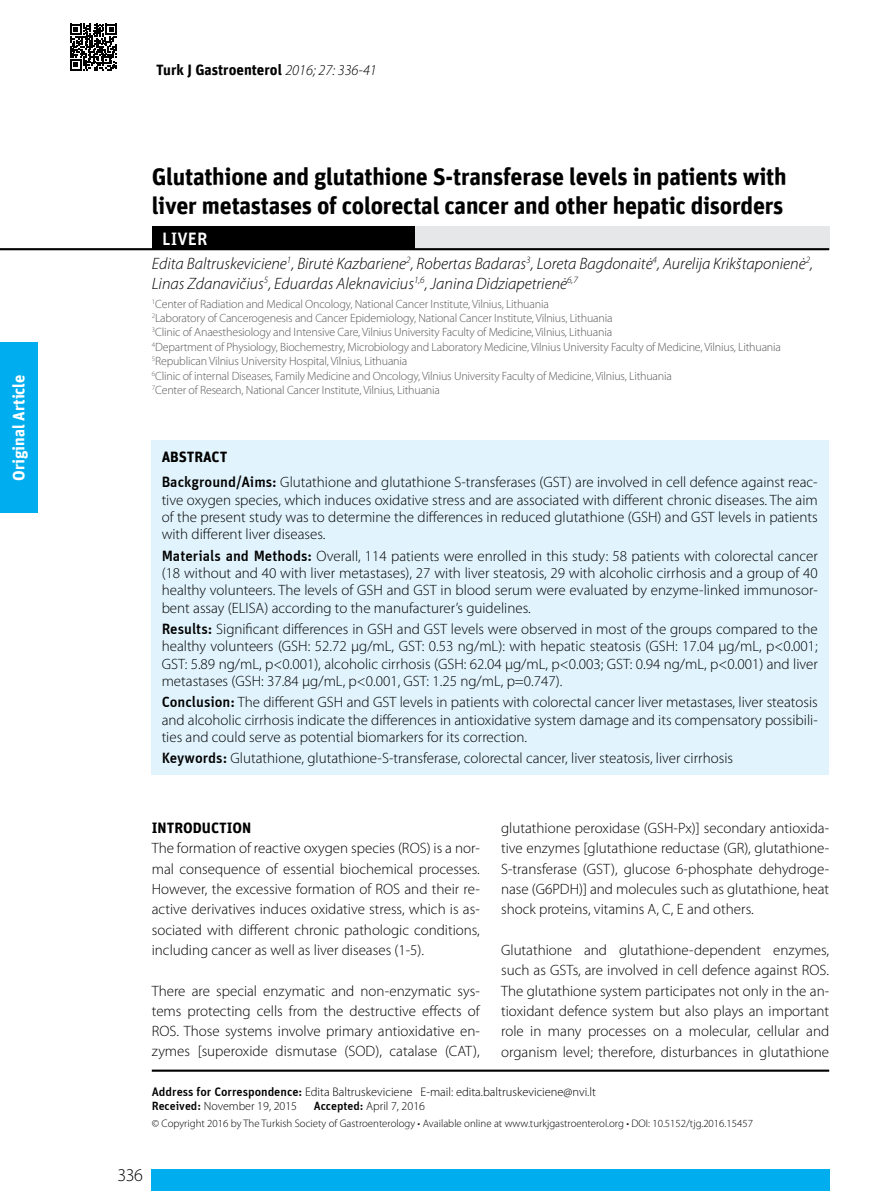
<style>
.page{position:relative;width:893px;height:1191px;background:#fff}
.page>*{position:absolute;margin:0;border:0;box-sizing:border-box;transform-origin:0 0}
.t1{font:700 24px/29.5px "Unit";letter-spacing:-.01em;color:#000}
.t2{font:500 18px "Unit";color:#fff}
.t3{font:300 18px "Myriad Pro";color:#000}
.t4{font:italic 300 16.5px/19.8px "Myriad Pro";color:#000}
.t5{font:700 16.5px "Unit";color:#fff}
.t6{font:300 15px/20.2px "Myriad Pro";color:#000;text-align:justify}
.t7{font:700 15px "Unit";color:#000}
.t8{font:300 12.45px "Myriad Pro";color:#000}
.t9{font:300 12px/14.4px "Myriad Pro";letter-spacing:-.015em;color:#58595b}
.t10{font:300 12px "Myriad Pro";color:#000}
.t11{font:300 10.95px "Myriad Pro";color:#000}
.s1{font-family:"Myriad Pro";font-weight:300;font-style:italic}
.s2{font-family:"Unit";font-weight:500}
</style>
<div class="page">
<div style="left:157px;top:226px;width:672px;height:24px;background:#e6e7e8"></div>
<hr style="left:0;top:248px;width:829px;height:2px;background:#000">
<svg style="left:70px;top:24px;width:47px;height:46px"></svg>
<hr style="left:152px;top:1069px;width:677px;height:2px;background:#000">
<div style="left:152px;top:226px;width:262px;height:24px;background:#000"></div>
<div style="left:151px;top:1169px;width:678px;height:22px;background:#00aeef"></div>
<div style="left:151px;top:440px;width:677px;height:335px;background:#e1f4fd"></div>
<div style="left:0;top:342px;width:37px;height:170px;background:#00aeef"></div>
<p class="t5" style="left:9px;top:481px;width:108px;rotate:-90deg">Original Article</p>
<p class="t7" style="left:156px;top:61px;width:222px">Turk J Gastroenterol <span class="s1">2016; 27: 336-41</span></p>
<h1 class="t1" style="left:152px;top:161px;width:636px">Glutathione and glutathione S-transferase levels in patients with liver metastases of colorectal cancer and other hepatic disorders</h1>
<p class="t4" style="left:152px;top:253px;width:663px">Edita Baltruskeviciene<sup>1</sup>, Birutė Kazbariene<sup>2</sup>, Robertas Badaras<sup>3</sup>, Loreta Bagdonaitė<sup>4</sup>, Aurelija Krikštaponienė<sup>2</sup>,<br>Linas Zdanavičius<sup>5</sup>, Eduardas Aleknavicius<sup>1,6</sup>, Janina Didziapetrienė<sup>6,7</sup></p>
<p class="t9" style="left:152px;top:296px;width:631px"><sup>1</sup>Center of Radiation and Medical Oncology, National Cancer Institute, Vilnius, Lithuania<br><sup>2</sup>Laboratory of Cancerogenesis and Cancer Epidemiology, National Cancer Institute, Vilnius, Lithuania<br><sup>3</sup>Clinic of Anaesthesiology and Intensive Care, Vilnius University Faculty of Medicine, Vilnius, Lithuania<br><sup>4</sup>Department of Physiology, Biochemestry, Microbiology and Laboratory Medicine, Vilnius University Faculty of Medicine, Vilnius, Lithuania <sup>5</sup>Republican Vilnius University Hospital, Vilnius, Lithuania<br><sup>6</sup>Clinic of internal Diseases, Family Medicine and Oncology, Vilnius University Faculty of Medicine, Vilnius, Lithuania<br><sup>7</sup>Center of Research, National Cancer Institute, Vilnius, Lithuania</p>
<p class="t2" style="left:162px;top:228px;width:47px">LIVER</p>
<p class="t7" style="left:162px;top:447px;width:67px">ABSTRACT</p>
<p class="t6" style="left:162px;top:474px;width:658px;line-height:17.2px"><span class="s2">Background/Aims:</span> Glutathione and glutathione S-transferases (GST) are involved in cell defence against reac&shy;tive oxygen species, which induces oxidative stress and are associated with different chronic diseases. The aim of the present study was to determine the differences in reduced glutathione (GSH) and GST levels in patients with different liver diseases.</p>
<p class="t6" style="left:162px;top:547px;width:658px;line-height:17.2px"><span class="s2">Materials and Methods:</span> Overall, 114 patients were enrolled in this study: 58 patients with colorectal cancer (18 without and 40 with liver metastases), 27 with liver steatosis, 29 with alcoholic cirrhosis and a group of 40 healthy volunteers. The levels of GSH and GST in blood serum were evaluated by enzyme-linked immunosor&shy;bent assay (ELISA) according to the manufacturer’s guidelines.</p>
<p class="t6" style="left:162px;top:620px;width:658px;line-height:17.2px"><span class="s2">Results:</span> Significant differences in GSH and GST levels were observed in most of the groups compared to the healthy volunteers (GSH: 52.72 µg/mL, GST: 0.53 ng/mL): with hepatic steatosis (GSH: 17.04 µg/mL, p&lt;0.001; GST: 5.89 ng/mL, p&lt;0.001), alcoholic cirrhosis (GSH: 62.04 µg/mL, p&lt;0.003; GST: 0.94 ng/mL, p&lt;0.001) and liver metastases (GSH: 37.84 µg/mL, p&lt;0.001, GST: 1.25 ng/mL, p=0.747).</p>
<p class="t6" style="left:162px;top:693px;width:658px;line-height:17.2px"><span class="s2">Conclusion:</span> The different GSH and GST levels in patients with colorectal cancer liver metastases, liver steatosis and alcoholic cirrhosis indicate the differences in antioxidative system damage and its compensatory possibili&shy;ties and could serve as potential biomarkers for its correction.</p>
<p class="t6" style="left:162px;top:748px;width:573px"><span class="s2">Keywords:</span> Glutathione, glutathione-S-transferase, colorectal cancer, liver steatosis, liver cirrhosis</p>
<p class="t7" style="left:152px;top:818px;width:101px">INTRODUCTION</p>
<p class="t6" style="left:152px;top:838px;width:330px">The formation of reactive oxygen species (ROS) is a nor&shy;mal consequence of essential biochemical processes.<br>However, the excessive formation of ROS and their re&shy;active derivatives induces oxidative stress, which is as&shy;sociated with different chronic pathologic conditions, including cancer as well as liver diseases (1-5).</p>
<p class="t6" style="left:152px;top:980px;width:330px">There are special enzymatic and non-enzymatic sys&shy;tems protecting cells from the destructive effects of ROS. Those systems involve primary antioxidative en&shy;zymes [superoxide dismutase (SOD), catalase (CAT),</p>
<p class="t6" style="left:501px;top:818px;width:330px">glutathione peroxidase (GSH-Px)] secondary antioxida&shy;tive enzymes [glutathione reductase (GR), glutathione-S-transferase (GST), glucose 6-phosphate dehydroge&shy;nase (G6PDH)] and molecules such as glutathione, heat shock proteins, vitamins A, C, E and others.</p>
<p class="t6" style="left:501px;top:939px;width:330px">Glutathione and glutathione-dependent enzymes, such as GSTs, are involved in cell defence against ROS.<br>The glutathione system participates not only in the an&shy;tioxidant defence system but also plays an important role in many processes on a molecular, cellular and organism level; therefore, disturbances in glutathione</p>
<p class="t8" style="left:152px;top:1083px;width:446px"><span class="s2">Address for Correspondence:</span> Edita Baltruskeviciene E-mail: edita.baltruskeviciene@nvi.lt</p>
<p class="t10" style="left:152px;top:1099px;width:147px"><span class="s2">Received:</span> November 19, 2015</p>
<p class="t10" style="left:314px;top:1099px;width:113px"><span class="s2">Accepted:</span> April 7, 2016</p>
<p class="t11" style="left:152px;top:1117px;width:603px">© Copyright 2016 by The Turkish Society of Gastroenterology • Available online at www.turkjgastroenterol.org • DOI: 10.5152/tjg.2016.15457</p>
<p class="t3" style="left:117px;top:1164px;width:27px">336</p>
</div>
